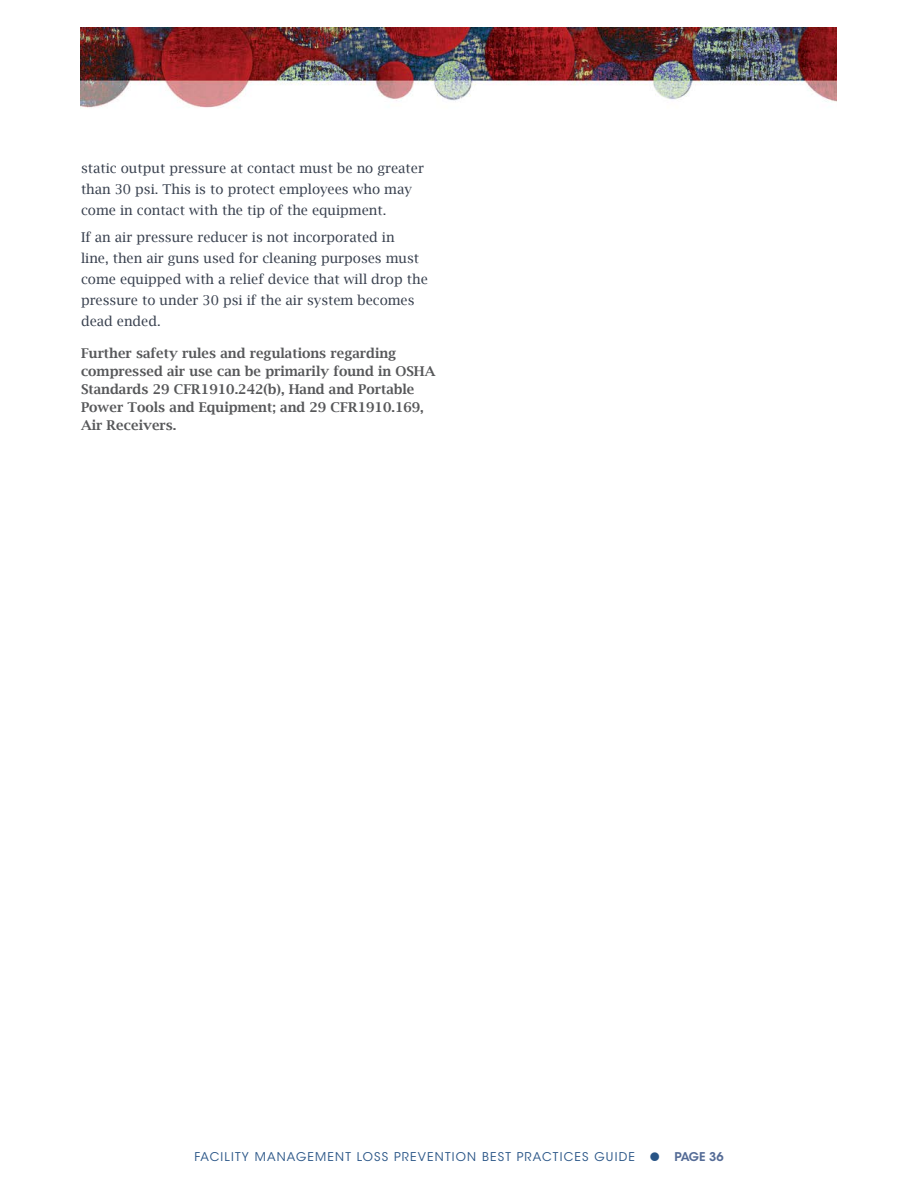
<style>
.page{position:relative;width:918px;height:1188px;background:#fff}
.page>*{position:absolute;margin:0;border:0;box-sizing:border-box;transform-origin:0 0}
.t1{font:13.5px/21px "Lucida Bright";color:#373f4d}
.Bold_Reference{font:600 13.5px/18px "Lucida Bright";color:#57585a}
.t2{font:12px "ITC Avant Garde Std";letter-spacing:.1em;color:#285486}
.t3{font:600 12px "ITC Avant Garde Std";letter-spacing:-.025em;color:#546b96}
</style>
<div class="page">
<img style="left:81px;top:27px;width:756px;height:81px">
<p class="t1" style="left:81px;top:157px;width:344px">static output pressure at contact must be no greater than 30 psi. This is to protect employees who may come in contact with the tip of the equipment.</p>
<p class="t1" style="left:81px;top:227px;width:348px">If an air pressure reducer is not incorporated in<br>line, then air guns used for cleaning purposes must come equipped with a relief device that will drop the pressure to under 30 psi if the air system becomes dead ended.</p>
<p class="Bold_Reference" style="left:81px;top:344px;width:356px">Further safety rules and regulations regarding compressed air use can be primarily found in OSHA Standards 29 CFR1910.242(b), Hand and Portable Power Tools and Equipment; and 29 CFR1910.169, Air Receivers.</p>
<p class="t2" style="left:194px;top:1149px;width:442px">FACILITY MANAGEMENT LOSS PREVENTION BEST PRACTICES GUIDE</p>
<p class="t3" style="left:674px;top:1149px;width:51px">PAGE 36</p>
</div>
